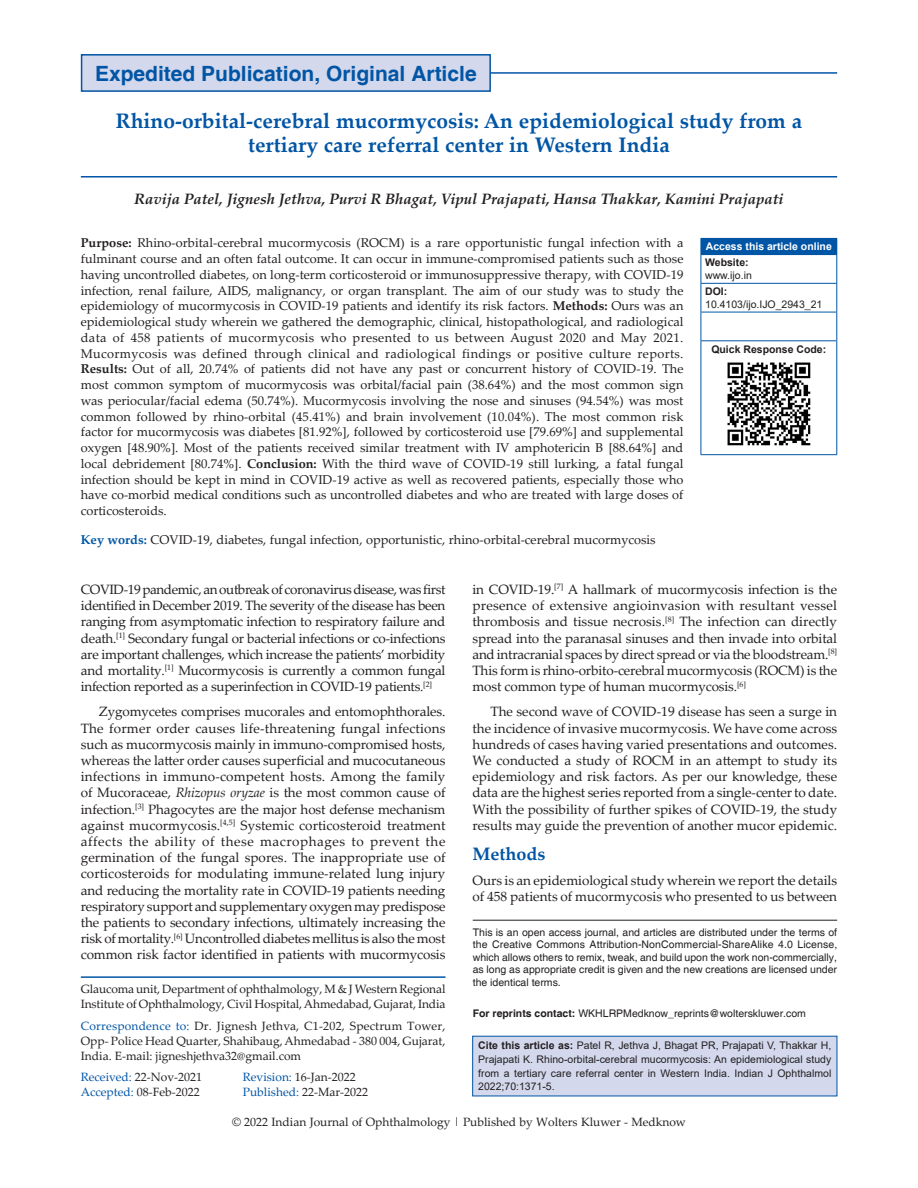
<style>
.page{position:relative;width:918px;height:1188px;background:#fff}
.page>*{position:absolute;margin:0;border:0;box-sizing:border-box;transform-origin:0 0}
.AT{font:700 21px/24px "Palatino Linotype";color:#0155a5;text-align:center}
.AH{font:700 21px "Helvetica";color:#0155a5}
.t1{font:700 18px "Palatino Linotype";color:#0155a5}
.AU{font:italic 700 15px "Palatino Linotype";color:#231f20}
.TX{font:13.5px/16.2px "Palatino Linotype";letter-spacing:-.01em;color:#231f20;text-align:justify}
.TXFL{font:13.5px/16.2px "Palatino Linotype";letter-spacing:-.005em;color:#231f20;text-align:justify}
.ABS{font:12.75px/15.8px "Palatino Linotype";color:#231f20;text-align:justify}
.KWD{font:12.75px "Palatino Linotype";color:#231f20}
.ADD{font:12px/15px "Palatino Linotype";color:#231f20;text-align:justify}
.AFF{font:12px/15px "Palatino Linotype";letter-spacing:-.01em;color:#231f20}
.HIS{font:12px "Palatino Linotype";color:#231f20}
.Reprint{font:10.5px/12.6px "Helvetica";color:#231f20;text-align:justify}
.HTC{font:10.5px/13.6px "Arial";letter-spacing:.005em;color:#231f20}
.t2{font:700 10.5px "Arial";color:#fff}
.t3{font:700 10.5px "Arial";color:#231f20}
.s1{font-weight:700}
.s2{font-weight:700;color:#0155a5}
.s3{font-style:italic}
.s4{color:#0155a5}
</style>
<div class="page">
<hr style="left:258px;top:72px;width:579px;height:2px;background:#0155a5">
<hr style="left:81px;top:176px;width:756px;height:2px;background:#0155a5">
<div style="left:701px;top:238px;width:136px;height:17px;background:#0155a5"></div>
<hr style="left:701px;top:283px;width:136px;height:1px;background:#0155a5">
<hr style="left:701px;top:312px;width:136px;height:1px;background:#0155a5">
<svg style="left:701px;top:255px;width:1px;height:85px"></svg>
<svg style="left:836px;top:255px;width:1px;height:85px"></svg>
<hr style="left:701px;top:340px;width:136px;height:1px;background:#0155a5">
<hr style="left:701px;top:341px;width:1px;height:113px;background:#0155a5">
<hr style="left:836px;top:341px;width:1px;height:113px;background:#0155a5">
<hr style="left:701px;top:454px;width:136px;height:1px;background:#0155a5">
<img style="left:727px;top:362px;width:84px;height:84px">
<hr style="left:81px;top:976px;width:365px;height:2px;background:#0155a5">
<div style="left:473px;top:1036px;width:364px;height:60px;background:#d3d8ec"></div>
<hr style="left:473px;top:920px;width:364px;height:1px;background:#231f20">
<div style="left:82px;top:55px;width:408px;height:36px;background:#d3d8ec"></div>
<div style="left:81px;top:54px;width:410px;height:38px;border:2px solid #0155a5"></div>
<p class="AH" style="left:95px;top:60px;width:383px">Expedited Publication, Original Article</p>
<p class="AT" style="left:116px;top:108px;width:688px">Rhino‑orbital‑cerebral mucormycosis: An epidemiological study from a tertiary care referral center in Western India</p>
<p class="AU" style="left:134px;top:188px;width:651px">Ravija Patel, Jignesh Jethva, Purvi R Bhagat, Vipul Prajapati, Hansa Thakkar, Kamini Prajapati</p>
<p class="t2" style="left:706px;top:239px;width:128px">Access this article online</p>
<p class="HTC" style="left:705px;top:256px;width:48px;line-height:12.6px"><span class="s1">Website: </span>www.ijo.in</p>
<p class="HTC" style="left:705px;top:285px;width:119px;line-height:12.6px"><span class="s1">DOI:<br></span>10.4103/ijo.IJO_2943_21</p>
<p class="t3" style="left:711px;top:342px;width:116px">Quick Response Code:</p>
<p class="ABS" style="left:81px;top:235px;width:604px"><span class="s1">Purpose:</span> Rhino‑orbital‑cerebral mucormycosis (ROCM) is a rare opportunistic fungal infection with a fulminant course and an often fatal outcome. It can occur in immune‑compromised patients such as those having uncontrolled diabetes, on long‑term corticosteroid or immunosuppressive therapy, with COVID‑19 infection, renal failure, AIDS, malignancy, or organ transplant. The aim of our study was to study the epidemiology of mucormycosis in COVID‑19 patients and identify its risk factors. <span class="s1">Methods:</span> Ours was an epidemiological study wherein we gathered the demographic, clinical, histopathological, and radiological data of 458 patients of mucormycosis who presented to us between August 2020 and May 2021.<br>Mucormycosis was defined through clinical and radiological findings or positive culture reports.<br><span class="s1">Results:</span> Out of all, 20.74% of patients did not have any past or concurrent history of COVID‑19. The most common symptom of mucormycosis was orbital/facial pain (38.64%) and the most common sign was periocular/facial edema (50.74%). Mucormycosis involving the nose and sinuses (94.54%) was most common followed by rhino‑orbital (45.41%) and brain involvement (10.04%). The most common risk factor for mucormycosis was diabetes [81.92%], followed by corticosteroid use [79.69%] and supplemental oxygen [48.90%]. Most of the patients received similar treatment with IV amphotericin B [88.64%] and local debridement [80.74%]. <span class="s1">Conclusion:</span> With the third wave of COVID‑19 still lurking, a fatal fungal infection should be kept in mind in COVID‑19 active as well as recovered patients, especially those who have co‑morbid medical conditions such as uncontrolled diabetes and who are treated with large doses of corticosteroids.</p>
<p class="KWD" style="left:81px;top:530px;width:576px"><span class="s2">Key words:</span> COVID‑19, diabetes, fungal infection, opportunistic, rhino‑orbital‑cerebral mucormycosis</p>
<p class="TXFL" style="left:81px;top:581px;width:366px">COVID‑19pandemic,an outbreakof coronavirusdisease,was first identified in December 2019. The severity of the disease has been ranging from asymptomatic infection to respiratory failure and death.<sup>[1]</sup> Secondary fungal or bacterial infections or co‑infections are important challenges, which increase the patients’ morbidity and mortality.<sup>[1]</sup> Mucormycosis is currently a common fungal infection reported as a superinfection in COVID‑19 patients.<sup>[2]</sup></p>
<p class="TX" style="left:81px;top:703px;width:366px;text-indent:18px">Zygomycetes comprises mucorales and entomophthorales.<br>The former order causes life‑threatening fungal infections such as mucormycosis mainly in immuno‑compromised hosts, whereas the latter order causes superficial and mucocutaneous infections in immuno‑competent hosts. Among the family of Mucoraceae, <span class="s3">Rhizopus oryzae</span> is the most common cause of infection.<sup>[3]</sup> Phagocytes are the major host defense mechanism against mucormycosis.<sup>[4,5]</sup> Systemic corticosteroid treatment affects the ability of these macrophages to prevent the germination of the fungal spores. The inappropriate use of corticosteroids for modulating immune‑related lung injury and reducing the mortality rate in COVID‑19 patients needing respiratory support and supplementary oxygen may predispose the patients to secondary infections, ultimately increasing the risk of mortality.<sup>[6]</sup> Uncontrolled diabetes mellitus is also the most common risk factor identified in patients with mucormycosis</p>
<p class="AFF" style="left:81px;top:981px;width:366px">Glaucoma unit, Department of ophthalmology, M &amp; J Western Regional<br>Institute of Ophthalmology, Civil Hospital,Ahmedabad, Gujarat, India</p>
<p class="ADD" style="left:81px;top:1018px;width:366px"><span class="s4">Correspondence to:</span> Dr. Jignesh Jethva, C1‑202, Spectrum Tower, Opp‑ Police Head Quarter, Shahibaug,Ahmedabad ‑ 380 004, Gujarat, India. E‑mail: jigneshjethva32@gmail.com</p>
<p class="HIS" style="left:81px;top:1069px;width:123px"><span class="s4">Received:</span> 22-Nov-2021</p>
<p class="HIS" style="left:243px;top:1069px;width:115px"><span class="s4">Revision:</span> 16-Jan-2022</p>
<p class="HIS" style="left:81px;top:1084px;width:120px"><span class="s4">Accepted:</span> 08-Feb-2022</p>
<p class="HIS" style="left:243px;top:1084px;width:127px"><span class="s4">Published:</span> 22-Mar-2022</p>
<p class="TX" style="left:472px;top:581px;width:366px">in COVID‑19.<sup>[7]</sup> A hallmark of mucormycosis infection is the presence of extensive angioinvasion with resultant vessel thrombosis and tissue necrosis.<sup>[8]</sup> The infection can directly spread into the paranasal sinuses and then invade into orbital and intracranial spaces by direct spread or via the bloodstream.<sup>[8] </sup>This form is rhino‑orbito‑cerebral mucormycosis (ROCM) is the most common type of human mucormycosis.<sup>[6]</sup></p>
<p class="TX" style="left:472px;top:703px;width:366px;text-indent:18px">The second wave of COVID‑19 disease has seen a surge in the incidence of invasive mucormycosis. We have come across hundreds of cases having varied presentations and outcomes.<br>We conducted a study of ROCM in an attempt to study its epidemiology and risk factors. As per our knowledge, these data are the highest series reported from a single‑center to date.<br>With the possibility of further spikes of COVID‑19, the study results may guide the prevention of another mucor epidemic.</p>
<h1 class="t1" style="left:472px;top:841px;width:74px">Methods</h1>
<p class="TXFL" style="left:472px;top:872px;width:366px">Ours is an epidemiological study wherein we report the details of 458 patients of mucormycosis who presented to us between</p>
<p class="Reprint" style="left:473px;top:926px;width:366px">This is an open access journal, and articles are distributed under the terms of the Creative Commons Attribution‑NonCommercial‑ShareAlike 4.0 License, which allows others to remix, tweak, and build upon the work non‑commercially, as long as appropriate credit is given and the new creations are licensed under the identical terms.</p>
<p class="Reprint" style="left:473px;top:1007px;width:335px"><span class="s1">For reprints contact:</span> WKHLRPMedknow_reprints@wolterskluwer.com</p>
<p class="HTC" style="left:478px;top:1039px;width:355px;text-align:justify"><span class="s1">Cite this article as:</span> Patel R, Jethva J, Bhagat PR, Prajapati V, Thakkar H, Prajapati K. Rhino‑orbital‑cerebral mucormycosis: An epidemiological study from a tertiary care referral center in Western India. Indian J Ophthalmol 2022;70:1371-5.</p>
<p class="ADD" style="left:232px;top:1114px;width:455px">© 2022 Indian Journal of Ophthalmology | Published by Wolters Kluwer - Medknow</p>
</div>
